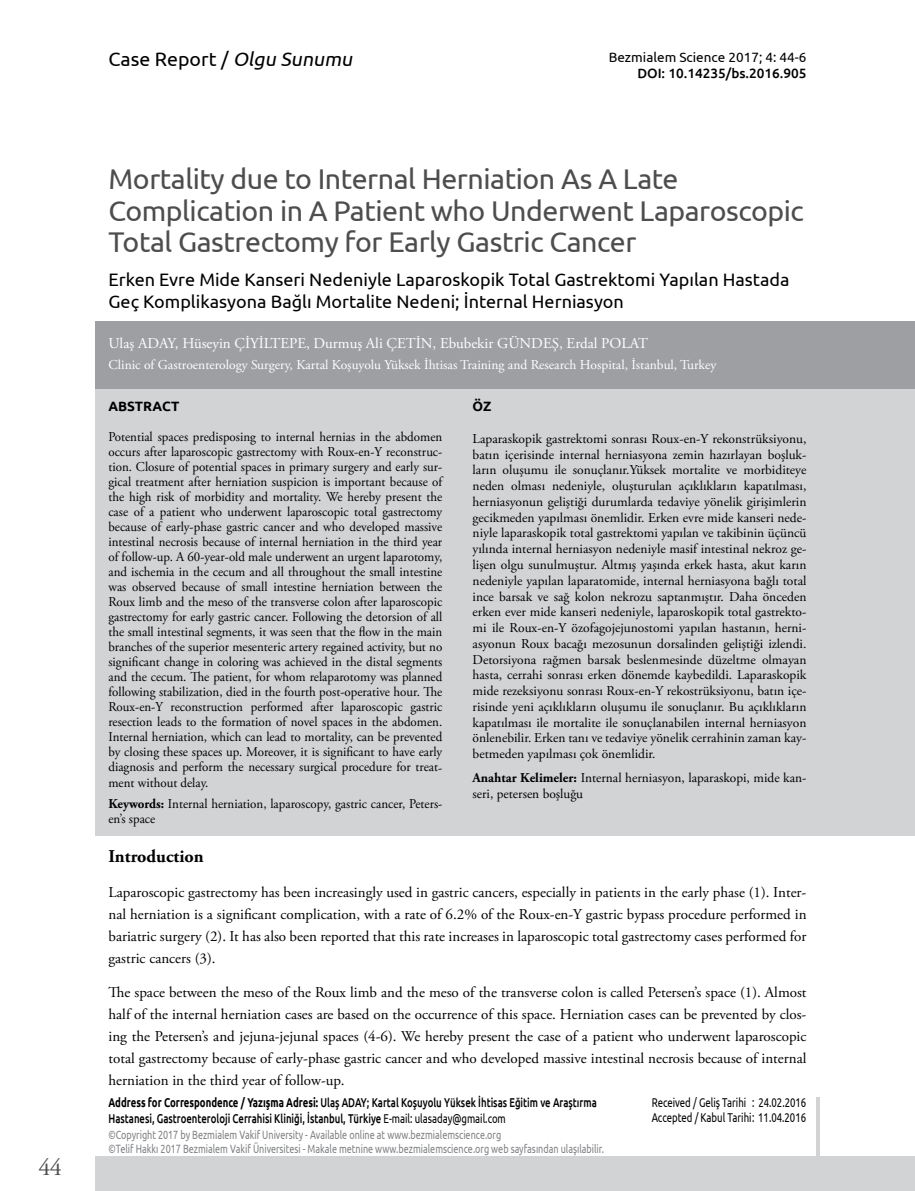
<style>
.page{position:relative;width:915px;height:1191px;background:#fff}
.page>*{position:absolute;margin:0;border:0;box-sizing:border-box;transform-origin:0 0}
.t1{font:28.5px/31.5px "Ubuntu";letter-spacing:-.015em;color:#4d4d4f}
.t2{font:24px "Adobe Garamond Pro";color:#4d4d4f}
.t3{font:19.5px "Ubuntu";color:#000}
.t4{font:18px/21.6px "Ubuntu";color:#000}
.t5{font:700 18px "Adobe Garamond Pro";color:#000}
.t6{font:15px/21.9px "Adobe Garamond Pro";color:#000;text-align:justify}
.t7{font:15px "Adobe Garamond Pro";color:#fff}
.t8{font:13.5px/15px "Adobe Garamond Pro";color:#000;text-align:justify;scale:.96 1}
.t9{font:13.5px/15.8px "Adobe Garamond Pro";color:#000;text-align:justify}
.t10{font:13.5px "Adobe Garamond Pro";color:#fff}
.t11{font:13.5px "Ubuntu";color:#000}
.t12{font:500 13.5px "Ubuntu";color:#000}
.t13{font:700 13.5px "Ubuntu";color:#000}
.t14{font:500 12.75px/15.3px "Ubuntu";color:#000;scale:.75 1}
.t15{font:12.75px/14.5px "Ubuntu";color:#000;scale:.75 1}
.t16{font:12px/13.5px "Ubuntu";color:#808285;scale:.75 1}
.s1{font-style:italic}
.s2{font-weight:700}
.s3{font-weight:400}
</style>
<div class="page">
<div style="left:96px;top:1157px;width:818px;height:34px;background:#d1d3d4"></div>
<svg style="left:815px;top:1097px;width:4px;height:60px"></svg>
<div style="left:96px;top:366px;width:818px;height:470px;background:#d1d3d4"></div>
<div style="left:96px;top:321px;width:818px;height:67px;background:#9d9fa2"></div>
<h2 class="t2" style="left:38px;top:1152px;width:25px">44</h2>
<h3 class="t3" style="left:108px;top:47px;width:249px">Case Report / <span class="s1">Olgu Sunumu</span></h3>
<p class="t11" style="left:608px;top:49px;width:199px">Bezmialem Science 2017; 4: 44-6</p>
<p class="t12" style="left:637px;top:65px;width:170px">DOI: 10.14235/bs.2016.905</p>
<h1 class="t1" style="left:108px;top:162px;width:696px">Mortality due to Internal Herniation As A Late<br>Complication in A Patient who Underwent Laparoscopic<br>Total Gastrectomy for Early Gastric Cancer</h1>
<h3 class="t4" style="left:108px;top:269px;width:682px">Erken Evre Mide Kanseri Nedeniyle Laparoskopik Total Gastrektomi Yapılan Hastada<br>Geç Komplikasyona Bağlı Mortalite Nedeni; İnternal Herniasyon</h3>
<p class="t7" style="left:108px;top:334px;width:541px">Ulaş ADAY, Hüseyin ÇİYİLTEPE, Durmuş Ali ÇETİN, Ebubekir GÜNDEŞ, Erdal POLAT</p>
<p class="t10" style="left:108px;top:356px;width:609px">Clinic of Gastroenterology Surgery, Kartal Koşuyolu Yüksek İhtisas Training and Research Hospital, İstanbul, Turkey</p>
<p class="t13" style="left:108px;top:398px;width:72px">ABSTRACT</p>
<p class="t8" style="left:108px;top:430px;width:349px">Potential spaces predisposing to internal hernias in the abdomen occurs after laparoscopic gastrectomy with Roux-en-Y reconstruc&shy;tion. Closure of potential spaces in primary surgery and early sur&shy;gical treatment after herniation suspicion is important because of the high risk of morbidity and mortality. We hereby present the case of a patient who underwent laparoscopic total gastrectomy because of early-phase gastric cancer and who developed massive intestinal necrosis because of internal herniation in the third year of follow-up. A 60-year-old male underwent an urgent laparotomy, and ischemia in the cecum and all throughout the small intestine was observed because of small intestine herniation between the Roux limb and the meso of the transverse colon after laparoscopic gastrectomy for early gastric cancer. Following the detorsion of all the small intestinal segments, it was seen that the flow in the main branches of the superior mesenteric artery regained activity, but no significant change in coloring was achieved in the distal segments and the cecum. The patient, for whom relaparotomy was planned following stabilization, died in the fourth post-operative hour. The Roux-en-Y reconstruction performed after laparoscopic gastric resection leads to the formation of novel spaces in the abdomen.<br>Internal herniation, which can lead to mortality, can be prevented by closing these spaces up. Moreover, it is significant to have early diagnosis and perform the necessary surgical procedure for treat&shy;ment without delay.</p>
<p class="t8" style="left:108px;top:796px;width:349px"><span class="s2">Keywords:</span> Internal herniation, laparoscopy, gastric cancer, Peters&shy;en’s space</p>
<p class="t13" style="left:472px;top:398px;width:20px">ÖZ</p>
<p class="t9" style="left:472px;top:431px;width:335px">Laparaskopik gastrektomi sonrası Roux-en-Y rekonstrüksiyonu, batın içerisinde internal herniasyona zemin hazırlayan boşluk&shy;ların oluşumu ile sonuçlanır.Yüksek mortalite ve morbiditeye neden olması nedeniyle, oluşturulan açıklıkların kapatılması, herniasyonun geliştiği durumlarda tedaviye yönelik girişimlerin gecikmeden yapılması önemlidir. Erken evre mide kanseri nede&shy;niyle laparaskopik total gastrektomi yapılan ve takibinin üçüncü yılında internal herniasyon nedeniyle masif intestinal nekroz ge&shy;lişen olgu sunulmuştur. Altmış yaşında erkek hasta, akut karın nedeniyle yapılan laparatomide, internal herniasyona bağlı total ince barsak ve sağ kolon nekrozu saptanmıştır. Daha önceden erken ever mide kanseri nedeniyle, laparoskopik total gastrekto&shy;mi ile Roux-en-Y özofagojejunostomi yapılan hastanın, herni&shy;asyonun Roux bacağı mezosunun dorsalinden geliştiği izlendi.<br>Detorsiyona rağmen barsak beslenmesinde düzeltme olmayan hasta, cerrahi sonrası erken dönemde kaybedildi. Laparaskopik mide rezeksiyonu sonrası Roux-en-Y rekostrüksiyonu, batın içe&shy;risinde yeni açıklıkların oluşumu ile sonuçlanır. Bu açıklıkların kapatılması ile mortalite ile sonuçlanabilen internal herniasyon önlenebilir. Erken tanı ve tedaviye yönelik cerrahinin zaman kay&shy;betmeden yapılması çok önemlidir.</p>
<p class="t9" style="left:472px;top:770px;width:335px"><span class="s2">Anahtar Kelimeler:</span> Internal herniasyon, laparaskopi, mide kan&shy;seri, petersen boşluğu</p>
<h3 class="t5" style="left:108px;top:846px;width:97px">Introduction</h3>
<p class="t6" style="left:108px;top:882px;width:699px">Laparoscopic gastrectomy has been increasingly used in gastric cancers, especially in patients in the early phase (1). Inter&shy;nal herniation is a significant complication, with a rate of 6.2% of the Roux-en-Y gastric bypass procedure performed in bariatric surgery (2). It has also been reported that this rate increases in laparoscopic total gastrectomy cases performed for gastric cancers (3).</p>
<p class="t6" style="left:108px;top:982px;width:699px">The space between the meso of the Roux limb and the meso of the transverse colon is called Petersen’s space (1). Almost half of the internal herniation cases are based on the occurrence of this space. Herniation cases can be prevented by clos&shy;ing the Petersen’s and jejuna-jejunal spaces (4-6). We hereby present the case of a patient who underwent laparoscopic total gastrectomy because of early-phase gastric cancer and who developed massive intestinal necrosis because of internal herniation in the third year of follow-up.</p>
<p class="t14" style="left:108px;top:1094px;width:652px"><span class="s2">Address for Correspondence / Yazışma Adresi:</span> Ulaş ADAY; Kartal Koşuyolu Yüksek İhtisas Eğitim ve Araştırma<br>Hastanesi, Gastroenteroloji Cerrahisi Kliniği, İstanbul, Türkiye <span class="s3">E-mail: ulasaday@gmail.com</span></p>
<p class="t16" style="left:108px;top:1127px;width:662px">©Copyright 2017 by Bezmialem Vakif University - Available online at www.bezmialemscience.org<br>©Telif Hakkı 2017 Bezmialem Vakif Üniversitesi - Makale metnine www.bezmialemscience.org web sayfasından ulaşılabilir.</p>
<p class="t15" style="left:651px;top:1095px;width:208px">Received / Geliş Tarihi : 24.02.2016<br>Accepted / Kabul Tarihi: 11.04.2016</p>
</div>
